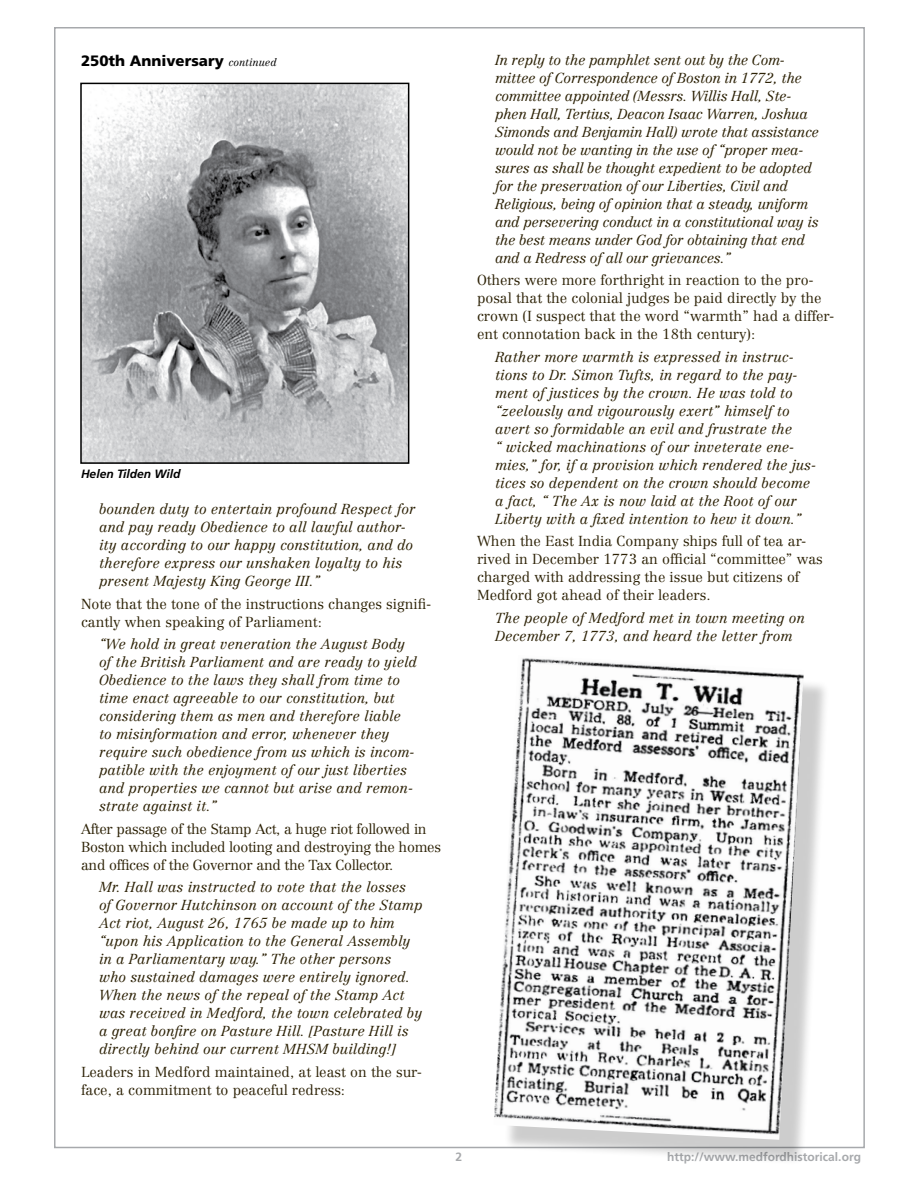
<style>
.page{position:relative;width:918px;height:1188px;background:#fff}
.page>*{position:absolute;margin:0;border:0;box-sizing:border-box;transform-origin:0 0}
.t1{font:900 15px "Frutiger";color:#000}
.t2{font:italic 300 14.25px/18px "Centennial";color:#2c2105}
.t3{font:300 14.25px/18px "Centennial";color:#2c2105}
.t4{font:italic 300 14.25px/18px "Centennial";letter-spacing:-.02em;color:#2c2105}
.t5{font:300 14.25px/18px "Centennial";letter-spacing:-.02em;color:#2c2105}
.t6{font:700 12px "Frutiger";color:#a7a9ac}
.t7{font:italic 700 12px "Frutiger";color:#000}
.s1{font-family:"Centennial";font-weight:300;font-style:italic;font-size:10.5px}
</style>
<div class="page">
<img style="left:83px;top:86px;width:323px;height:375px">
<div style="left:80px;top:83px;width:329px;height:381px;border:2px solid #000"></div>
<div style="left:503px;top:665px;width:333px;height:507px;background:#000;opacity:.2"></div>
<img style="left:494px;top:658px;width:310px;height:482px">
<p class="t1" style="left:81px;top:51px;width:197px">250th Anniversary <span class="s1">continued</span></p>
<p class="t7" style="left:81px;top:467px;width:101px">Helen Tilden Wild</p>
<p class="t2" style="left:99px;top:500px;width:318px">bounden duty to entertain profound Respect for and pay ready Obedience to all lawful author&shy;ity according to our happy constitution, and do therefore express our unshaken loyalty to his present Majesty King George III.”</p>
<p class="t3" style="left:81px;top:595px;width:352px">Note that the tone of the instructions changes signifi&shy;cantly when speaking of Parliament:</p>
<p class="t2" style="left:99px;top:635px;width:320px">“We hold in great veneration the August Body of the British Parliament and are ready to yield Obedience to the laws they shall from time to time enact agreeable to our constitution, but considering them as men and therefore liable to misinformation and error, whenever they require such obedience from us which is incom&shy;patible with the enjoyment of our just liberties and properties we cannot but arise and remon&shy;strate against it.”</p>
<p class="t5" style="left:81px;top:820px;width:362px">After passage of the Stamp Act, a huge riot followed in<br>Boston which included looting and destroying the homes and offices of the Governor and the Tax Collector.</p>
<p class="t2" style="left:99px;top:878px;width:325px">Mr. Hall was instructed to vote that the losses<br>of Governor Hutchinson on account of the Stamp Act riot, August 26, 1765 be made up to him “upon his Application to the General Assembly in a Parliamentary way.” The other persons<br>who sustained damages were entirely ignored.<br>When the news of the repeal of the Stamp Act was received in Medford, the town celebrated by a great bonfire on Pasture Hill. [Pasture Hill is directly behind our current MHSM building!]</p>
<p class="t3" style="left:81px;top:1063px;width:342px">Leaders in Medford maintained, at least on the sur&shy;face, a commitment to peaceful redress:</p>
<p class="t4" style="left:495px;top:51px;width:325px">In reply to the pamphlet sent out by the Com&shy;mittee of Correspondence of Boston in 1772, the committee appointed (Messrs. Willis Hall, Ste&shy;phen Hall, Tertius, Deacon Isaac Warren, Joshua Simonds and Benjamin Hall) wrote that assistance would not be wanting in the use of “proper mea&shy;sures as shall be thought expedient to be adopted for the preservation of our Liberties, Civil and Religious, being of opinion that a steady, uniform and persevering conduct in a constitutional way is the best means under God for obtaining that end and a Redress of all our grievances.”</p>
<p class="t3" style="left:477px;top:271px;width:359px">Others were more forthright in reaction to the pro&shy;posal that the colonial judges be paid directly by the crown (I suspect that the word “warmth” had a differ&shy;ent connotation back in the 18th century):</p>
<p class="t2" style="left:495px;top:348px;width:323px">Rather more warmth is expressed in instruc&shy;tions to Dr. Simon Tufts, in regard to the pay&shy;ment of justices by the crown. He was told to “zeelously and vigourously exert” himself to avert so formidable an evil and frustrate the<br>“ wicked machinations of our inveterate ene&shy;mies,” for, if a provision which rendered the jus&shy;tices so dependent on the crown should become a fact, “ The Ax is now laid at the Root of our Liberty with a fixed intention to hew it down.”</p>
<p class="t3" style="left:477px;top:532px;width:347px">When the East India Company ships full of tea ar&shy;rived in December 1773 an official “committee” was charged with addressing the issue but citizens of Medford got ahead of their leaders.</p>
<p class="t2" style="left:495px;top:609px;width:311px">The people of Medford met in town meeting on<br>December 7, 1773, and heard the letter from</p>
<p class="t6" style="left:456px;top:1150px;width:8px">2</p>
<p class="t6" style="left:667px;top:1150px;width:195px">http://www.medfordhistorical.org</p>
</div>
